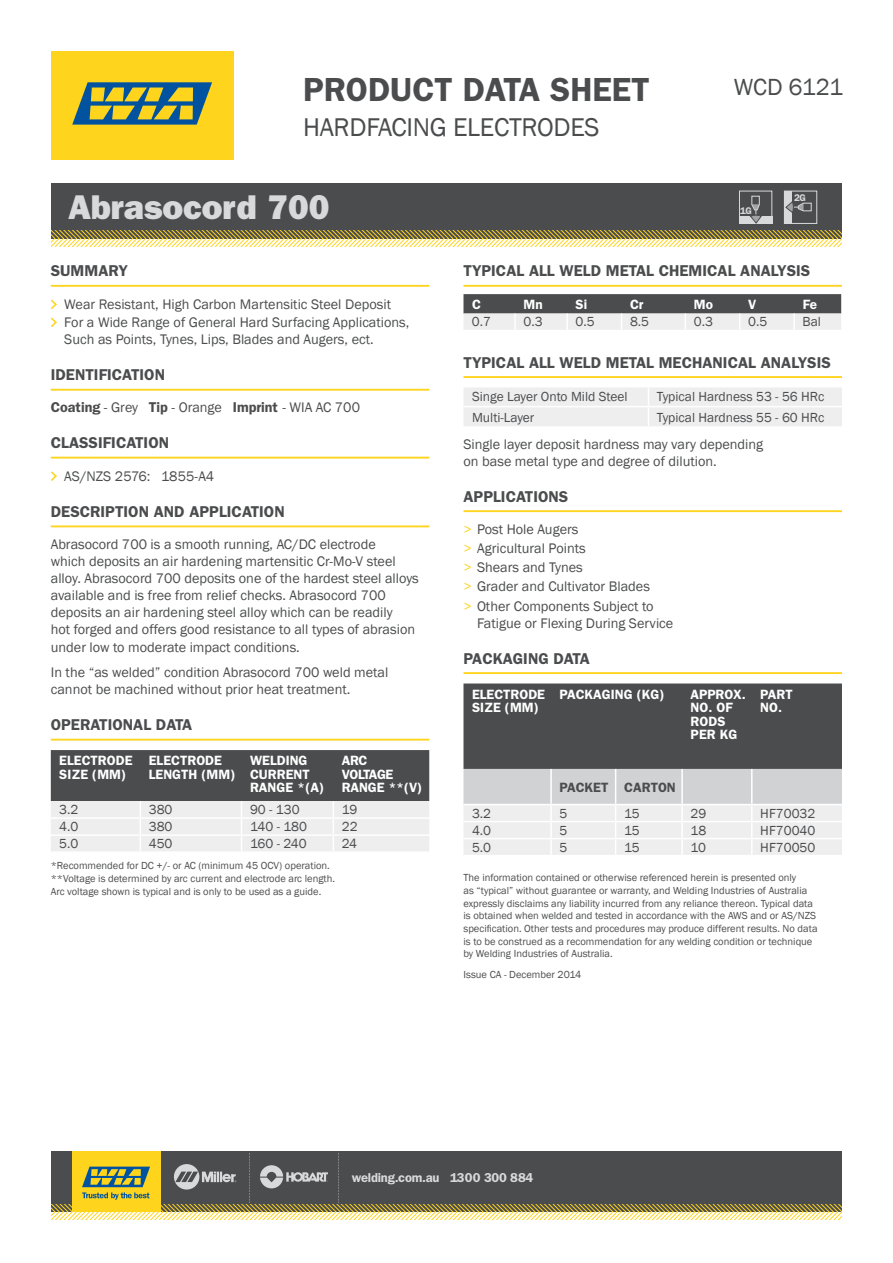
<style>
.page{position:relative;width:893px;height:1263px;background:#fff}
.page>*{position:absolute;margin:0;border:0;box-sizing:border-box;transform-origin:0 0}
.t1{font:800 34.5px "Franklin Gothic";color:#d8d9db}
.t2{font:600 33.6px "Franklin Gothic";color:#4b4c4d}
.t3{font:26.4px "Franklin Gothic";letter-spacing:-.01em;color:#4b4c4d}
.t4{font:24px "Franklin Gothic";letter-spacing:-.01em;color:#4b4c4d}
.t5{font:600 15.75px "Franklin Gothic";color:#4b4c4d}
.t6{font:14.25px/17.1px "Franklin Gothic";color:#4b4c4d}
.t7{font:13.5px "Franklin Gothic";color:#4b4c4d}
.t8{font:600 13.5px/13.5px "Franklin Gothic";color:#fff}
.t9{font:600 13.5px/13.5px "Franklin Gothic";letter-spacing:-.03em;color:#fff}
.t10{font:600 13.5px "Franklin Gothic";color:#4b4c4d}
.t11{font:600 12.9px "Franklin Gothic";letter-spacing:-.02em;color:#d8d9db}
.t12{font:10.5px/12.6px "Franklin Gothic";color:#4b4c4d}
.t13{font:600 9.75px "Franklin Gothic";color:#d8d9db}
.s1{font-weight:600}
.s2{color:#fed41d}
</style>
<div class="page">
<div style="left:51px;top:1151px;width:791px;height:61px;background:#4b4c4d"></div>
<div style="left:72px;top:1151px;width:89px;height:61px;background:#fed41d"></div>
<svg style="left:51px;top:1153px;width:791px;height:66px"></svg>
<div style="left:51px;top:183px;width:791px;height:55px;background:#4b4c4d"></div>
<hr style="left:51px;top:285px;width:378px;height:2px;background:#fed41d">
<hr style="left:51px;top:389px;width:378px;height:2px;background:#fed41d">
<hr style="left:51px;top:457px;width:378px;height:2px;background:#fed41d">
<hr style="left:51px;top:525px;width:378px;height:2px;background:#fed41d">
<hr style="left:51px;top:739px;width:378px;height:1px;background:#fed41d">
<svg style="left:51px;top:299px;width:6px;height:10px"></svg>
<svg style="left:51px;top:317px;width:6px;height:10px"></svg>
<svg style="left:51px;top:471px;width:6px;height:10px"></svg>
<svg style="left:51px;top:750px;width:378px;height:101px;background:#9c9c9d"></svg>
<hr style="left:463px;top:285px;width:379px;height:2px;background:#fed41d">
<hr style="left:463px;top:376px;width:379px;height:2px;background:#fed41d">
<hr style="left:463px;top:510px;width:379px;height:2px;background:#fed41d">
<hr style="left:463px;top:672px;width:379px;height:2px;background:#fed41d">
<svg style="left:463px;top:294px;width:378px;height:36px;background:#979899"></svg>
<div style="left:464px;top:388px;width:378px;height:38px;background:#eeeeef"></div>
<svg style="left:463px;top:683px;width:379px;height:172px;background:#989899"></svg>
<div style="left:739px;top:191px;width:33px;height:33px;border:1px solid #d8d9db"></div>
<div style="left:739px;top:216px;width:33px;height:8px;background:#d8d9db"></div>
<svg style="left:750px;top:195px;width:11px;height:29px"></svg>
<div style="left:784px;top:191px;width:33px;height:33px;border:1px solid #d8d9db"></div>
<div style="left:785px;top:191px;width:7px;height:32px;background:#d8d9db"></div>
<svg style="left:786px;top:201px;width:26px;height:12px"></svg>
<svg style="left:51px;top:231px;width:791px;height:15px"></svg>
<div style="left:51px;top:51px;width:183px;height:109px;background:#fed41d"></div>
<svg style="left:72px;top:82px;width:140px;height:43px"></svg>
<h2 class="t2" style="left:303px;top:69px;width:348px">PRODUCT DATA SHEET</h2>
<h3 class="t4" style="left:734px;top:72px;width:111px">WCD 6121</h3>
<h3 class="t3" style="left:303px;top:111px;width:298px">HARDFACING ELECTRODES</h3>
<h1 class="t1" style="left:68px;top:187px;width:263px">Abrasocord 700</h1>
<p class="t5" style="left:51px;top:262px;width:79px">SUMMARY</p>
<p class="t6" style="left:64px;top:296px;width:347px;line-height:17.5px">Wear Resistant, High Carbon Martensitic Steel Deposit<br>For a Wide Range of General Hard Surfacing Applications,<br>Such as Points, Tynes, Lips, Blades and Augers, ect.</p>
<p class="t5" style="left:51px;top:366px;width:116px">IDENTIFICATION</p>
<p class="t6" style="left:51px;top:399px;width:311px"><span class="s1">Coating</span> - Grey <span class="s1">Tip</span> - Orange <span class="s1">Imprint</span> - WIA AC 700</p>
<p class="t5" style="left:51px;top:433px;width:120px">CLASSIFICATION</p>
<p class="t6" style="left:64px;top:468px;width:151px">AS/NZS 2576: 1855-A4</p>
<p class="t5" style="left:51px;top:502px;width:235px">DESCRIPTION AND APPLICATION</p>
<p class="t6" style="left:51px;top:536px;width:370px">Abrasocord 700 is a smooth running, AC/DC electrode<br>which deposits an air hardening martensitic Cr-Mo-V steel alloy. Abrasocord 700 deposits one of the hardest steel alloys available and is free from relief checks. Abrasocord 700 deposits an air hardening steel alloy which can be readily<br>hot forged and offers good resistance to all types of abrasion under low to moderate impact conditions.</p>
<p class="t6" style="left:51px;top:664px;width:339px">In the “as welded” condition Abrasocord 700 weld metal cannot be machined without prior heat treatment.</p>
<p class="t5" style="left:51px;top:715px;width:143px">OPERATIONAL DATA</p>
<p class="t8" style="left:59px;top:753px;width:75px">ELECTRODE<br>SIZE (MM)</p>
<p class="t8" style="left:149px;top:753px;width:88px">ELECTRODE<br>LENGTH (MM)</p>
<p class="t8" style="left:250px;top:753px;width:76px">WELDING<br>CURRENT<br>RANGE *(A)</p>
<p class="t9" style="left:342px;top:753px;width:82px">ARC<br>VOLTAGE<br>RANGE **(V)</p>
<p class="t7" style="left:59px;top:801px;width:21px">3.2</p>
<p class="t7" style="left:149px;top:801px;width:25px">380</p>
<p class="t7" style="left:250px;top:801px;width:51px">90 - 130</p>
<p class="t7" style="left:342px;top:801px;width:17px">19</p>
<p class="t7" style="left:59px;top:818px;width:21px">4.0</p>
<p class="t7" style="left:149px;top:818px;width:25px">380</p>
<p class="t7" style="left:250px;top:818px;width:59px">140 - 180</p>
<p class="t7" style="left:342px;top:818px;width:17px">22</p>
<p class="t7" style="left:59px;top:835px;width:21px">5.0</p>
<p class="t7" style="left:149px;top:835px;width:25px">450</p>
<p class="t7" style="left:250px;top:835px;width:58px">160 - 240</p>
<p class="t7" style="left:342px;top:835px;width:17px">24</p>
<p class="t12" style="left:51px;top:860px;width:286px">*Recommended for DC +/- or AC (minimum 45 OCV) operation. **Voltage is determined by arc current and electrode arc length.<br>Arc voltage shown is typical and is only to be used as a guide.</p>
<p class="t13" style="left:740px;top:205px;width:13px">1G</p>
<p class="t13" style="left:794px;top:192px;width:13px">2G</p>
<p class="t5" style="left:463px;top:262px;width:348px">TYPICAL ALL WELD METAL CHEMICAL ANALYSIS</p>
<p class="t8" style="left:472px;top:297px;width:10px">C</p>
<p class="t8" style="left:524px;top:297px;width:21px">Mn</p>
<p class="t8" style="left:576px;top:297px;width:13px">Si</p>
<p class="t8" style="left:630px;top:297px;width:15px">Cr</p>
<p class="t8" style="left:694px;top:297px;width:21px">Mo</p>
<p class="t8" style="left:748px;top:297px;width:10px">V</p>
<p class="t8" style="left:803px;top:297px;width:16px">Fe</p>
<p class="t7" style="left:472px;top:313px;width:21px">0.7</p>
<p class="t7" style="left:523px;top:313px;width:21px">0.3</p>
<p class="t7" style="left:576px;top:313px;width:21px">0.5</p>
<p class="t7" style="left:630px;top:313px;width:21px">8.5</p>
<p class="t7" style="left:694px;top:313px;width:21px">0.3</p>
<p class="t7" style="left:748px;top:313px;width:21px">0.5</p>
<p class="t7" style="left:803px;top:313px;width:20px">Bal</p>
<p class="t5" style="left:463px;top:353px;width:369px">TYPICAL ALL WELD METAL MECHANICAL ANALYSIS</p>
<p class="t7" style="left:472px;top:388px;width:157px">Singe Layer Onto Mild Steel</p>
<p class="t7" style="left:657px;top:388px;width:169px">Typical Hardness 53 - 56 HRc</p>
<p class="t7" style="left:472px;top:409px;width:64px">Multi-Layer</p>
<p class="t7" style="left:657px;top:409px;width:169px">Typical Hardness 55 - 60 HRc</p>
<p class="t6" style="left:463px;top:436px;width:301px">Single layer deposit hardness may vary depending on base metal type and degree of dilution.</p>
<p class="t5" style="left:463px;top:487px;width:106px">APPLICATIONS</p>
<p class="t6" style="left:463px;top:520px;width:192px;line-height:19.2px"><span class="s2">&gt;</span> Post Hole Augers<br><span class="s2">&gt;</span> Agricultural Points<br><span class="s2">&gt;</span> Shears and Tynes<br><span class="s2">&gt;</span> Grader and Cultivator Blades <span class="s2">&gt;</span> Other Components Subject to</p>
<p class="t6" style="left:477px;top:615px;width:198px">Fatigue or Flexing During Service</p>
<p class="t5" style="left:463px;top:649px;width:128px">PACKAGING DATA</p>
<p class="t8" style="left:472px;top:687px;width:75px">ELECTRODE<br>SIZE (MM)</p>
<p class="t8" style="left:560px;top:687px;width:106px">PACKAGING (KG)</p>
<p class="t8" style="left:691px;top:687px;width:57px">APPROX.<br>NO. OF<br>RODS<br>PER KG</p>
<p class="t8" style="left:760px;top:687px;width:34px">PART<br>NO.</p>
<p class="t10" style="left:560px;top:780px;width:118px">PACKET CARTON</p>
<p class="t7" style="left:472px;top:805px;width:21px">3.2</p>
<p class="t7" style="left:560px;top:805px;width:9px">5</p>
<p class="t7" style="left:624px;top:805px;width:17px">15</p>
<p class="t7" style="left:691px;top:805px;width:17px">29</p>
<p class="t7" style="left:760px;top:805px;width:57px">HF70032</p>
<p class="t7" style="left:472px;top:822px;width:21px">4.0</p>
<p class="t7" style="left:560px;top:822px;width:9px">5</p>
<p class="t7" style="left:624px;top:822px;width:17px">15</p>
<p class="t7" style="left:691px;top:822px;width:17px">18</p>
<p class="t7" style="left:760px;top:822px;width:57px">HF70040</p>
<p class="t7" style="left:472px;top:839px;width:21px">5.0</p>
<p class="t7" style="left:560px;top:839px;width:9px">5</p>
<p class="t7" style="left:624px;top:839px;width:17px">15</p>
<p class="t7" style="left:691px;top:839px;width:17px">10</p>
<p class="t7" style="left:760px;top:839px;width:57px">HF70050</p>
<p class="t12" style="left:463px;top:872px;width:356px">The information contained or otherwise referenced herein is presented only<br>as “typical” without guarantee or warranty, and Welding Industries of Australia expressly disclaims any liability incurred from any reliance thereon. Typical data is obtained when welded and tested in accordance with the AWS and or AS/NZS specification. Other tests and procedures may produce different results. No data is to be construed as a recommendation for any welding condition or technique by Welding Industries of Australia.</p>
<p class="t12" style="left:463px;top:968px;width:119px">Issue CA - December 2014</p>
<p class="t11" style="left:352px;top:1170px;width:183px">welding.com.au 1300 300 884</p>
</div>
